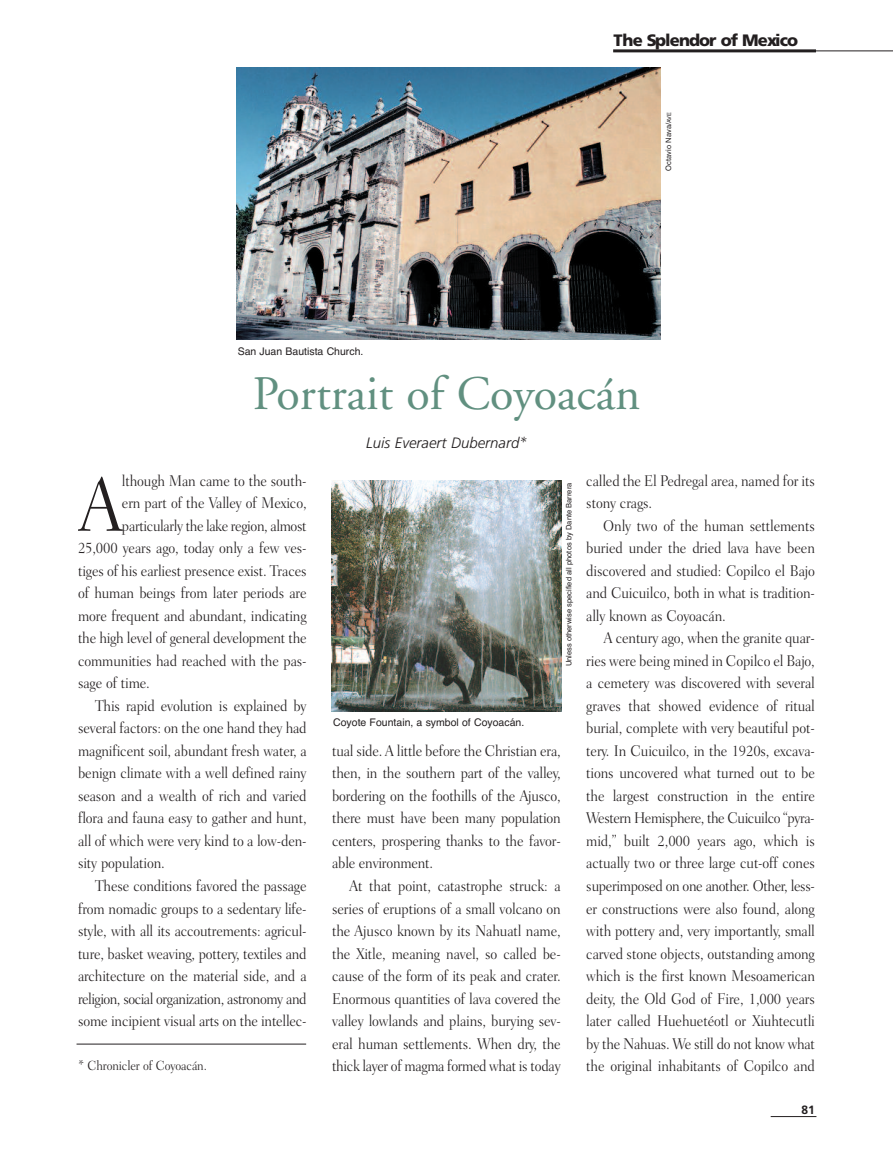
<style>
.page{position:relative;width:893px;height:1149px;background:#fff}
.page>*{position:absolute;margin:0;border:0;box-sizing:border-box;transform-origin:0 0}
.t1{font:300 76.65px "Fairfield LH";color:#231f20;scale:.9 1}
.t2{font:48px "Adobe Garamond";color:#619080}
.t3{font:900 16.5px "Frutiger";letter-spacing:-.055em;color:#231f20}
.t4{font:300 15.75px/22.5px "Fairfield LH";letter-spacing:-.01em;color:#231f20;text-align:justify;scale:.9 1}
.t5{font:300 15.75px "Fairfield LH";letter-spacing:-.03em;color:#231f20;scale:.9 1}
.t6{font:italic 300 15px "Frutiger";color:#231f20}
.t7{font:300 13.5px "Fairfield LH";letter-spacing:-.01em;color:#231f20;scale:.9 1}
.t8{font:700 12px "Frutiger";color:#231f20}
.t9{font:10.5px "Helvetica";color:#231f20}
.t10{font:7.5px "Helvetica";color:#231f20}
.s1{font-size:5.7px}
.s2{font-family:"Optima";font-weight:400;font-size:16.5px}
</style>
<div class="page">
<hr style="left:771px;top:1115px;width:45px;height:1px;background:#231f20">
<img style="left:236px;top:68px;width:424px;height:271px">
<img style="left:332px;top:480px;width:229px;height:230px">
<hr style="left:77px;top:1043px;width:229px;height:1px;background:#231f20">
<hr style="left:816px;top:51px;width:77px;height:1px;background:#231f20">
<hr style="left:613px;top:49px;width:203px;height:3px;background:#231f20">
<p class="t3" style="left:613px;top:33px;width:186px">The Splendor of Mexico</p>
<p class="t10" style="left:664px;top:170px;width:60px;rotate:-90deg">Octavio Nava/<span class="s1">AVE</span></p>
<p class="t9" style="left:238px;top:345px;width:127px">San Juan Bautista Church.</p>
<h2 class="t2" style="left:253px;top:375px;width:389px">Portrait of Coyoacán</h2>
<p class="t6" style="left:366px;top:436px;width:162px">Luis Everaert Dubernard<span class="s2">*</span></p>
<h1 class="t1" style="left:78px;top:474px;width:51px">A</h1>
<p class="t4" style="left:122px;top:470px;width:207px">lthough Man came to the south-</p>
<p class="t4" style="left:122px;top:493px;width:207px">ern part of the Valley of Mexico,</p>
<p class="t4" style="left:122px;top:515px;width:207px">particularly the lake region, almost</p>
<p class="t4" style="left:78px;top:538px;width:256px">25,000 years ago, today only a few ves-</p>
<p class="t4" style="left:78px;top:560px;width:256px">tiges of his earliest presence exist. Traces</p>
<p class="t4" style="left:78px;top:583px;width:256px">of human beings from later periods are</p>
<p class="t4" style="left:78px;top:605px;width:256px">more frequent and abundant, indicating</p>
<p class="t4" style="left:78px;top:628px;width:256px">the high level of general development the</p>
<p class="t4" style="left:78px;top:650px;width:256px">communities had reached with the pas-</p>
<p class="t4" style="left:78px;top:673px;width:81px">sage of time.</p>
<p class="t4" style="left:95px;top:695px;width:237px">This rapid evolution is explained by</p>
<p class="t4" style="left:78px;top:718px;width:256px">several factors: on the one hand they had</p>
<p class="t4" style="left:78px;top:740px;width:256px">magnificent soil, abundant fresh water, a</p>
<p class="t4" style="left:78px;top:763px;width:256px">benign climate with a well defined rainy</p>
<p class="t4" style="left:78px;top:785px;width:256px">season and a wealth of rich and varied</p>
<p class="t4" style="left:78px;top:808px;width:256px">flora and fauna easy to gather and hunt,</p>
<p class="t4" style="left:78px;top:830px;width:256px">all of which were very kind to a low-den-</p>
<p class="t4" style="left:78px;top:853px;width:98px">sity population.</p>
<p class="t4" style="left:95px;top:875px;width:237px">These conditions favored the passage</p>
<p class="t4" style="left:78px;top:898px;width:256px">from nomadic groups to a sedentary life-</p>
<p class="t4" style="left:78px;top:920px;width:256px">style, with all its accoutrements: agricul-</p>
<p class="t4" style="left:78px;top:943px;width:256px">ture, basket weaving, pottery, textiles and</p>
<p class="t4" style="left:78px;top:965px;width:256px">architecture on the material side, and a</p>
<p class="t5" style="left:78px;top:991px;width:256px">religion, social organization, astronomy and</p>
<p class="t4" style="left:78px;top:1010px;width:256px">some incipient visual arts on the intellec-</p>
<p class="t7" style="left:78px;top:1060px;width:145px">* Chronicler of Coyoacán.</p>
<p class="t9" style="left:333px;top:715px;width:193px">Coyote Fountain, a symbol of Coyoacán.</p>
<p class="t10" style="left:564px;top:666px;width:185px;rotate:-90deg">Unless otherwise specified all photos by Dante Barrera</p>
<p class="t4" style="left:332px;top:740px;width:256px">tual side. A little before the Christian era, then, in the southern part of the valley, bordering on the foothills of the Ajusco, there must have been many population centers, prospering thanks to the favor&shy;able environment.</p>
<p class="t4" style="left:332px;top:875px;width:256px;text-indent:17px">At that point, catastrophe struck: a series of eruptions of a small volcano on the Ajusco known by its Nahuatl name, the Xitle, meaning navel, so called be&shy;cause of the form of its peak and crater.<br>Enormous quantities of lava covered the valley lowlands and plains, burying sev&shy;eral human settlements. When dry, the thick layer of magma formed what is today</p>
<p class="t4" style="left:586px;top:470px;width:256px">called the El Pedregal area, named for its stony crags.</p>
<p class="t4" style="left:586px;top:515px;width:256px;text-indent:17px">Only two of the human settlements buried under the dried lava have been discovered and studied: Copilco el Bajo and Cuicuilco, both in what is tradition&shy;ally known as Coyoacán.</p>
<p class="t4" style="left:586px;top:628px;width:256px;text-indent:17px">A century ago, when the granite quar&shy;ries were being mined in Copilco el Bajo, a cemetery was discovered with several graves that showed evidence of ritual burial, complete with very beautiful pot&shy;tery. In Cuicuilco, in the 1920s, excava&shy;tions uncovered what turned out to be the largest construction in the entire Western Hemisphere, the Cuicuilco “pyra&shy;mid,” built 2,000 years ago, which is actually two or three large cut-off cones superimposed on one another. Other, less&shy;er constructions were also found, along with pottery and, very importantly, small carved stone objects, outstanding among which is the first known Mesoamerican deity, the Old God of Fire, 1,000 years later called Huehuetéotl or Xiuhtecutli by the Nahuas. We still do not know what the original inhabitants of Copilco and</p>
<p class="t8" style="left:802px;top:1104px;width:15px">81</p>
</div>
